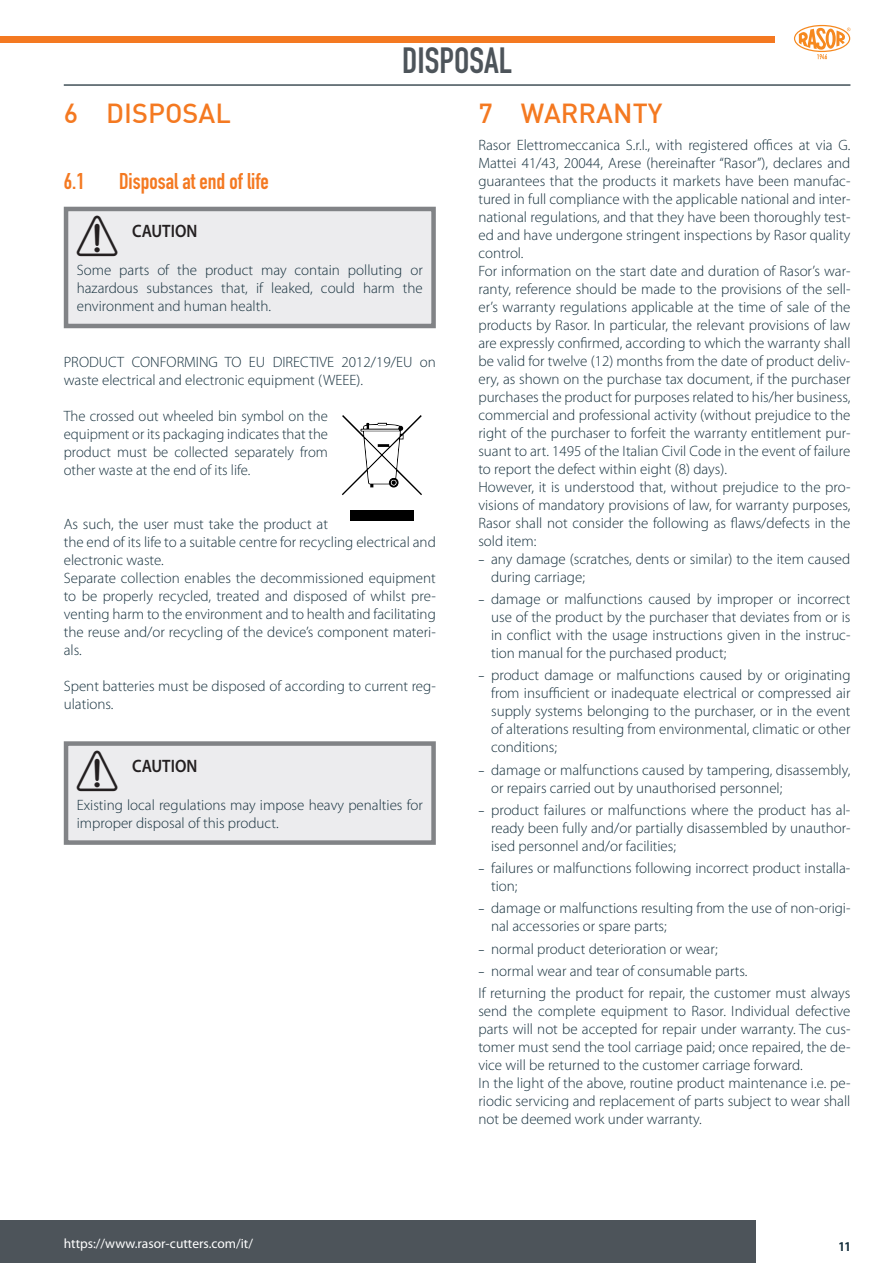
<style>
.page{position:relative;width:893px;height:1263px;background:#fff}
.page>*{position:absolute;margin:0;border:0;box-sizing:border-box;transform-origin:0 0}
.t1{font:40.5px "KLINDEX Simboli";color:#231f20}
.t2{font:700 36px "DIN Condensed";color:#4d545a}
.t3{font:500 27px "DIN";color:#f47921}
.t4{font:700 22.5px "DIN Condensed";color:#f47921}
.t5{font:600 18px "Myriad Pro";color:#231f20;scale:.9 1}
.t6{font:300 15px/18px "Myriad Pro";color:#16303d}
.t7{font:13.5px "Myriad Pro";color:#fff}
.t8{font:700 condensed 13.5px "Myriad Pro";color:#16303d}
.s1{font-family:"Avenir Next";font-weight:400}
</style>
<div class="page">
<div style="left:0;top:1220px;width:755px;height:43px;background:#4d545a"></div>
<div style="left:0;top:36px;width:775px;height:7px;background:#f47921"></div>
<hr style="left:64px;top:84px;width:786px;height:2px;background:#425159">
<svg style="left:794px;top:25px;width:56px;height:34px"></svg>
<div style="left:66px;top:209px;width:368px;height:117px;background:#ececee"></div>
<div style="left:64px;top:207px;width:372px;height:121px;border:4px solid #818386"></div>
<div style="left:66px;top:743px;width:368px;height:99px;background:#ececee"></div>
<div style="left:64px;top:741px;width:372px;height:104px;border:4px solid #818386"></div>
<svg style="left:342px;top:415px;width:80px;height:106px"></svg>
<h2 class="t2" style="left:402px;top:36px;width:111px">DISPOSAL</h2>
<h3 class="t3" style="left:64px;top:96px;width:169px">6 DISPOSAL</h3>
<h3 class="t4" style="left:64px;top:165px;width:22px">6.1</h3>
<h3 class="t4" style="left:119px;top:165px;width:151px">Disposal at end of life</h3>
<h1 class="t1" style="left:77px;top:216px;width:42px">a</h1>
<p class="t5" style="left:132px;top:221px;width:74px">CAUTION</p>
<p class="t6" style="left:77px;top:261px;width:347px;text-align:justify">Some parts of the product may contain polluting or hazardous substances that, if leaked, could harm the environment and human health.</p>
<p class="t6" style="left:64px;top:354px;width:374px">PRODUCT CONFORMING TO EU DIRECTIVE 2012/19/EU on waste electrical and electronic equipment (WEEE).</p>
<p class="t6" style="left:64px;top:408px;width:266px;text-align:justify">The crossed out wheeled bin symbol on the equipment or its packaging indicates that the product must be collected separately from other waste at the end of its life.</p>
<p class="t6" style="left:64px;top:516px;width:374px">As such, the user must take the product at<br>the end of its life to a suitable centre for recycling electrical and electronic waste.<br>Separate collection enables the decommissioned equipment to be properly recycled, treated and disposed of whilst pre&shy;venting harm to the environment and to health and facilitating the reuse and/or recycling of the device’s component materi&shy;als.</p>
<p class="t6" style="left:64px;top:678px;width:374px">Spent batteries must be disposed of according to current reg&shy;ulations.</p>
<h1 class="t1" style="left:77px;top:751px;width:42px">a</h1>
<p class="t5" style="left:132px;top:756px;width:74px">CAUTION</p>
<p class="t6" style="left:77px;top:796px;width:348px">Existing local regulations may impose heavy penalties for improper disposal of this product.</p>
<h3 class="t3" style="left:478px;top:96px;width:186px">7 WARRANTY</h3>
<p class="t6" style="left:478px;top:136px;width:374px">Rasor Elettromeccanica S.r.l., with registered offices at via G.<br>Mattei 41/43, 20044, Arese (hereinafter “Rasor”), declares and guarantees that the products it markets have been manufac&shy;tured in full compliance with the applicable national and inter&shy;national regulations, and that they have been thoroughly test&shy;ed and have undergone stringent inspections by Rasor quality control.<br>For information on the start date and duration of Rasor’s war&shy;ranty, reference should be made to the provisions of the sell&shy;er’s warranty regulations applicable at the time of sale of the products by Rasor. In particular, the relevant provisions of law are expressly confirmed, according to which the warranty shall be valid for twelve (12) months from the date of product deliv&shy;ery, as shown on the purchase tax document, if the purchaser purchases the product for purposes related to his/her business, commercial and professional activity (without prejudice to the right of the purchaser to forfeit the warranty entitlement pur&shy;suant to art. 1495 of the Italian Civil Code in the event of failure to report the defect within eight (8) days).<br>However, it is understood that, without prejudice to the pro&shy;visions of mandatory provisions of law, for warranty purposes, Rasor shall not consider the following as flaws/defects in the sold item:</p>
<p class="t6" style="left:491px;top:550px;width:361px;text-indent:-13px"><span class="s1">–</span> any damage (scratches, dents or similar) to the item caused during carriage;</p>
<p class="t6" style="left:491px;top:590px;width:361px;text-align:justify;text-indent:-13px"><span class="s1">–</span> damage or malfunctions caused by improper or incorrect use of the product by the purchaser that deviates from or is in conflict with the usage instructions given in the instruc&shy;tion manual for the purchased product;</p>
<p class="t6" style="left:491px;top:666px;width:361px;text-align:justify;text-indent:-13px"><span class="s1">–</span> product damage or malfunctions caused by or originating from insufficient or inadequate electrical or compressed air supply systems belonging to the purchaser, or in the event of alterations resulting from environmental, climatic or other conditions;</p>
<p class="t6" style="left:491px;top:761px;width:361px;text-indent:-13px"><span class="s1">–</span> damage or malfunctions caused by tampering, disassembly, or repairs carried out by unauthorised personnel;</p>
<p class="t6" style="left:491px;top:801px;width:361px;text-align:justify;text-indent:-13px"><span class="s1">–</span> product failures or malfunctions where the product has al&shy;ready been fully and/or partially disassembled by unauthor&shy;ised personnel and/or facilities;</p>
<p class="t6" style="left:491px;top:859px;width:361px;text-indent:-13px"><span class="s1">–</span> failures or malfunctions following incorrect product installa&shy;tion;</p>
<p class="t6" style="left:491px;top:899px;width:361px;text-indent:-13px"><span class="s1">–</span> damage or malfunctions resulting from the use of non-origi&shy;nal accessories or spare parts;</p>
<p class="t6" style="left:478px;top:940px;width:241px"><span class="s1">–</span> normal product deterioration or wear;</p>
<p class="t6" style="left:478px;top:960px;width:374px;line-height:22.2px"><span class="s1">–</span> normal wear and tear of consumable parts.<br>If returning the product for repair, the customer must always</p>
<p class="t6" style="left:478px;top:1002px;width:374px">send the complete equipment to Rasor. Individual defective parts will not be accepted for repair under warranty. The cus&shy;tomer must send the tool carriage paid; once repaired, the de&shy;vice will be returned to the customer carriage forward.<br>In the light of the above, routine product maintenance i.e. pe&shy;riodic servicing and replacement of parts subject to wear shall not be deemed work under warranty.</p>
<p class="t7" style="left:64px;top:1236px;width:191px">https://www.rasor-cutters.com/it/</p>
<p class="t8" style="left:839px;top:1239px;width:13px">11</p>
</div>
